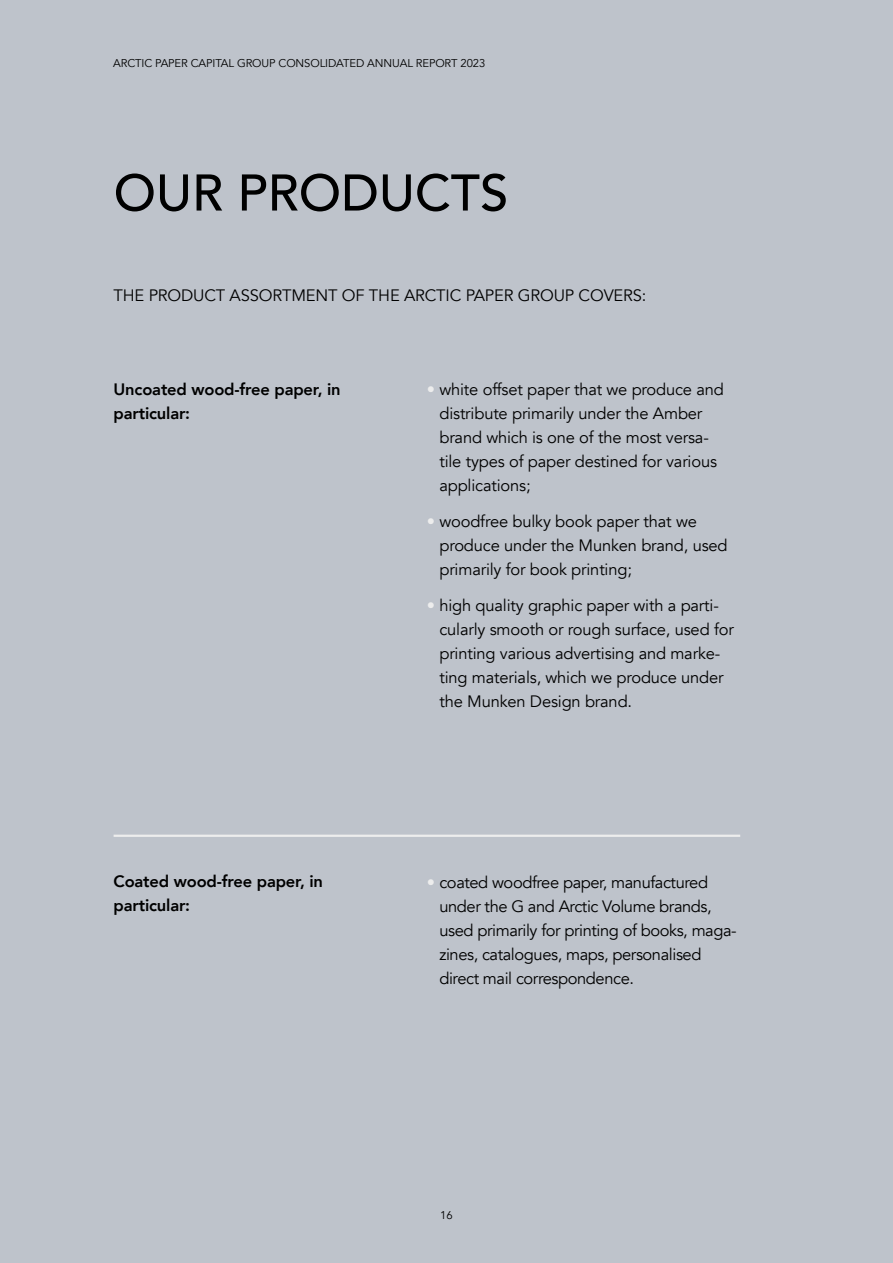
<style>
.page{position:relative;width:893px;height:1263px;background:#bec3cb}
.page>*{position:absolute;margin:0;border:0;box-sizing:border-box;transform-origin:0 0}
.t1{font:500 51px "Avenir";color:#000}
.t2{font:16.5px/24px "Avenir";letter-spacing:-.01em;color:#000}
.t3{font:800 16.5px/24px "Avenir";letter-spacing:-.01em;color:#000}
.t4{font:11.25px "Avenir";letter-spacing:-.01em;color:#000}
.s1{color:#ededed}
</style>
<div class="page">
<hr style="left:114px;top:835px;width:626px;height:2px;background:#ededed">
<p class="t4" style="left:113px;top:56px;width:374px">ARCTIC PAPER CAPITAL GROUP CONSOLIDATED ANNUAL REPORT 2023</p>
<h1 class="t1" style="left:114px;top:149px;width:396px">OUR PRODUCTS</h1>
<p class="t2" style="left:114px;top:283px;width:534px">THE PRODUCT ASSORTMENT OF THE ARCTIC PAPER GROUP COVERS:</p>
<p class="t3" style="left:114px;top:377px;width:229px">Uncoated wood-free paper, in particular:</p>
<p class="t2" style="left:439px;top:378px;width:286px;text-indent:-13px"><span class="s1">•</span> white offset paper that we produce and distribute primarily under the Amber brand which is one of the most versa&shy;tile types of paper destined for various applications;</p>
<p class="t2" style="left:439px;top:510px;width:290px;text-indent:-13px"><span class="s1">•</span> woodfree bulky book paper that we produce under the Munken brand, used primarily for book printing;</p>
<p class="t2" style="left:439px;top:594px;width:296px;text-indent:-13px"><span class="s1">•</span> high quality graphic paper with a parti&shy;cularly smooth or rough surface, used for printing various advertising and marke&shy;ting materials, which we produce under the Munken Design brand.</p>
<p class="t3" style="left:114px;top:869px;width:211px">Coated wood-free paper, in particular:</p>
<p class="t2" style="left:439px;top:870px;width:299px;text-indent:-13px"><span class="s1">•</span> coated woodfree paper, manufactured under the G and Arctic Volume brands, used primarily for printing of books, maga&shy;zines, catalogues, maps, personalised direct mail correspondence.</p>
<p class="t4" style="left:440px;top:1208px;width:14px">16</p>
</div>
